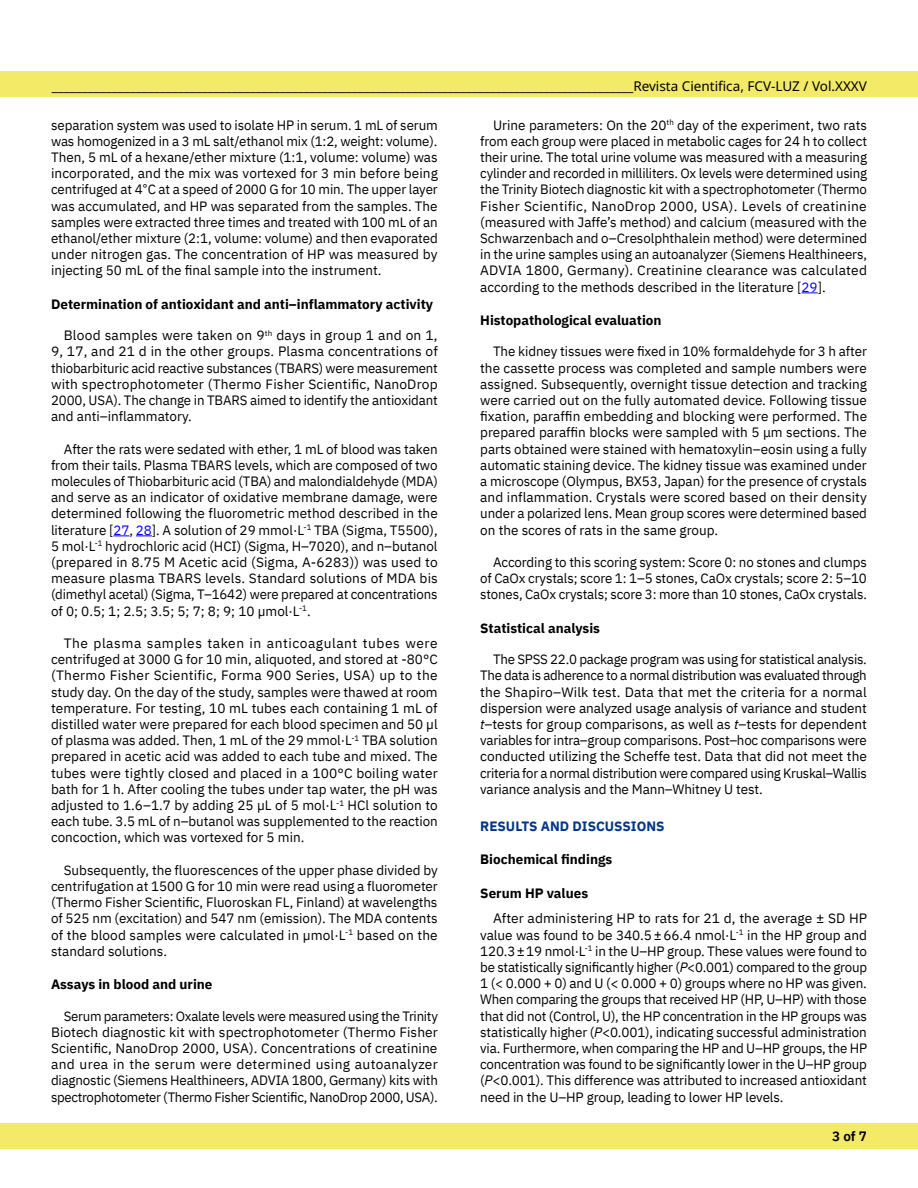
<style>
.page{position:relative;width:918px;height:1188px;background:#fff}
.page>*{position:absolute;margin:0;border:0;box-sizing:border-box;transform-origin:0 0}
.t1{font:13.5px/16.2px "IBM Plex Sans";letter-spacing:-.01em;color:#000;text-align:justify}
.t2{font:700 13.5px "IBM Plex Sans";color:#000}
.t3{font:13.5px "Noto Sans";color:#000}
.t4{font:700 13.5px "IBM Plex Sans";color:#003687}
.t5{font:600 13.5px "IBM Plex Sans";color:#000}
.s1{font-family:"Arial"}
.s2{color:#00f}
.s3{font-style:italic}
</style>
<div class="page">
<div style="left:0;top:71px;width:918px;height:26px;background:#f3ea67"></div>
<div style="left:0;top:1123px;width:918px;height:25px;background:#f3ea67"></div>
<svg style="left:113px;top:535px;width:16px;height:1px"></svg>
<svg style="left:136px;top:535px;width:16px;height:1px"></svg>
<svg style="left:802px;top:292px;width:16px;height:1px"></svg>
<p class="t3" style="left:52px;top:79px;width:817px">_________________________________________________________________________________________________Revista Cientifica, FCV-LUZ / Vol.XXXV</p>
<p class="t1" style="left:51px;top:116px;width:388px">separation system was used to isolate HP in serum. 1 mL of serum was homogenized in a 3 mL salt/ethanol mix (1:2, weight: volume).<br>Then, 5 mL of a hexane/ether mixture (1:1, volume: volume) was incorporated, and the mix was vortexed for 3 min before being centrifuged at 4<span class="s1">°</span>C at a speed of 2000 G for 10 min. The upper layer was accumulated, and HP was separated from the samples. The samples were extracted three times and treated with 100 mL of an ethanol/ether mixture (2:1, volume: volume) and then evaporated under nitrogen gas. The concentration of HP was measured by injecting 50 mL of the final sample into the instrument.</p>
<p class="t2" style="left:51px;top:293px;width:384px">Determination of antioxidant and anti–inflammatory activity</p>
<p class="t1" style="left:51px;top:326px;width:388px;text-indent:13px">Blood samples were taken on 9<sup>th</sup> days in group 1 and on 1, 9, 17, and 21 d in the other groups. Plasma concentrations of thiobarbituric acid reactive substances (TBARS) were measurement with spectrophotometer (Thermo Fisher Scientific, NanoDrop 2000, USA). The change in TBARS aimed to identify the antioxidant and anti–inflammatory.</p>
<p class="t1" style="left:51px;top:440px;width:388px;text-indent:13px">After the rats were sedated with ether, 1 mL of blood was taken from their tails. Plasma TBARS levels, which are composed of two molecules of Thiobarbituric acid (TBA) and malondialdehyde (MDA) and serve as an indicator of oxidative membrane damage, were determined following the fluorometric method described in the literature [<span class="s2">27</span>, <span class="s2">28</span>]. A solution of 29 mmol·L<sup>-1</sup> TBA (Sigma, T5500), 5 mol·L<sup>-1</sup> hydrochloric acid (HCI) (Sigma, H–7020), and n–butanol (prepared in 8.75 M Acetic acid (Sigma, A-6283)) was used to measure plasma TBARS levels. Standard solutions of MDA bis (dimethyl acetal) (Sigma, T–1642) were prepared at concentrations of 0; 0.5; 1; 2.5; 3.5; 5; 7; 8; 9; 10 µmol·L<sup>-1</sup>.</p>
<p class="t1" style="left:51px;top:634px;width:388px;text-indent:13px">The plasma samples taken in anticoagulant tubes were centrifuged at 3000 G for 10 min, aliquoted, and stored at -80°C (Thermo Fisher Scientific, Forma 900 Series, USA) up to the study day. On the day of the study, samples were thawed at room temperature. For testing, 10 mL tubes each containing 1 mL of distilled water were prepared for each blood specimen and 50 µl of plasma was added. Then, 1 mL of the 29 mmol·L<sup>-1</sup> TBA solution prepared in acetic acid was added to each tube and mixed. The tubes were tightly closed and placed in a 100°C boiling water bath for 1 h. After cooling the tubes under tap water, the pH was adjusted to 1.6–1.7 by adding 25 µL of 5 mol·L<sup>-1</sup> HCl solution to each tube. 3.5 mL of n–butanol was supplemented to the reaction concoction, which was vortexed for 5 min.</p>
<p class="t1" style="left:51px;top:861px;width:388px;text-indent:13px">Subsequently, the fluorescences of the upper phase divided by centrifugation at 1500 G for 10 min were read using a fluorometer (Thermo Fisher Scientific, Fluoroskan FL, Finland) at wavelengths of 525 nm (excitation) and 547 nm (emission). The MDA contents of the blood samples were calculated in µmol·L<sup>-1</sup> based on the standard solutions.</p>
<p class="t2" style="left:51px;top:973px;width:163px">Assays in blood and urine</p>
<p class="t1" style="left:51px;top:1007px;width:388px;text-indent:13px">Serum parameters: Oxalate levels were measured using the Trinity Biotech diagnostic kit with spectrophotometer (Thermo Fisher Scientific, NanoDrop 2000, USA). Concentrations of creatinine and urea in the serum were determined using autoanalyzer diagnostic (Siemens Healthineers, ADVIA 1800, Germany) kits with spectrophotometer (Thermo Fisher Scientific, NanoDrop 2000, USA).</p>
<p class="t1" style="left:480px;top:116px;width:388px;text-indent:13px">Urine parameters: On the 20<sup>th</sup> day of the experiment, two rats from each group were placed in metabolic cages for 24 h to collect their urine. The total urine volume was measured with a measuring cylinder and recorded in milliliters. Ox levels were determined using the Trinity Biotech diagnostic kit with a spectrophotometer (Thermo Fisher Scientific, NanoDrop 2000, USA). Levels of creatinine (measured with Jaffe’s method) and calcium (measured with the Schwarzenbach and o–Cresolphthalein method) were determined in the urine samples using an autoanalyzer (Siemens Healthineers, ADVIA 1800, Germany). Creatinine clearance was calculated according to the methods described in the literature [<span class="s2">29</span>].</p>
<p class="t2" style="left:480px;top:309px;width:183px">Histopathological evaluation</p>
<p class="t1" style="left:480px;top:342px;width:388px;text-indent:13px">The kidney tissues were fixed in 10% formaldehyde for 3 h after the cassette process was completed and sample numbers were assigned. Subsequently, overnight tissue detection and tracking were carried out on the fully automated device. Following tissue fixation, paraffin embedding and blocking were performed. The prepared paraffin blocks were sampled with 5 μm sections. The parts obtained were stained with hematoxylin–eosin using a fully automatic staining device. The kidney tissue was examined under a microscope (Olympus, BX53, Japan) for the presence of crystals and inflammation. Crystals were scored based on their density under a polarized lens. Mean group scores were determined based on the scores of rats in the same group.</p>
<p class="t1" style="left:480px;top:553px;width:388px;text-indent:13px">According to this scoring system: Score 0: no stones and clumps of CaOx crystals; score 1: 1–5 stones, CaOx crystals; score 2: 5–10 stones, CaOx crystals; score 3: more than 10 stones, CaOx crystals.</p>
<p class="t2" style="left:480px;top:617px;width:121px">Statistical analysis</p>
<p class="t1" style="left:480px;top:650px;width:388px;text-indent:13px">The SPSS 22.0 package program was using for statistical analysis.<br>The data is adherence to a normal distribution was evaluated through the Shapiro–Wilk test. Data that met the criteria for a normal dispersion were analyzed usage analysis of variance and student <span class="s3">t</span>–tests for group comparisons, as well as <span class="s3">t</span>–tests for dependent variables for intra–group comparisons. Post–hoc comparisons were conducted utilizing the Scheffe test. Data that did not meet the criteria for a normal distribution were compared using Kruskal–Wallis variance analysis and the Mann–Whitney U test.</p>
<p class="t4" style="left:480px;top:816px;width:186px">RESULTS AND DISCUSSIONS</p>
<p class="t2" style="left:480px;top:849px;width:134px">Biochemical findings</p>
<p class="t2" style="left:480px;top:882px;width:109px">Serum HP values</p>
<p class="t1" style="left:480px;top:909px;width:388px;text-indent:13px">After administering HP to rats for 21 d, the average ± SD HP value was found to be 340.5±66.4 nmol·L<sup>-1</sup> in the HP group and 120.3±19 nmol·L<sup>-1</sup> in the U–HP group. These values were found to be statistically significantly higher (<span class="s3">P</span>&lt;0.001) compared to the group 1 (&lt; 0.000 + 0) and U (&lt; 0.000 + 0) groups where no HP was given.<br>When comparing the groups that received HP (HP, U–HP) with those that did not (Control, U), the HP concentration in the HP groups was statistically higher (<span class="s3">P</span>&lt;0.001), indicating successful administration via. Furthermore, when comparing the HP and U–HP groups, the HP concentration was found to be significantly lower in the U–HP group (<span class="s3">P</span>&lt;0.001). This difference was attributed to increased antioxidant need in the U–HP group, leading to lower HP levels.</p>
<p class="t5" style="left:832px;top:1126px;width:36px">3 of 7</p>
</div>
